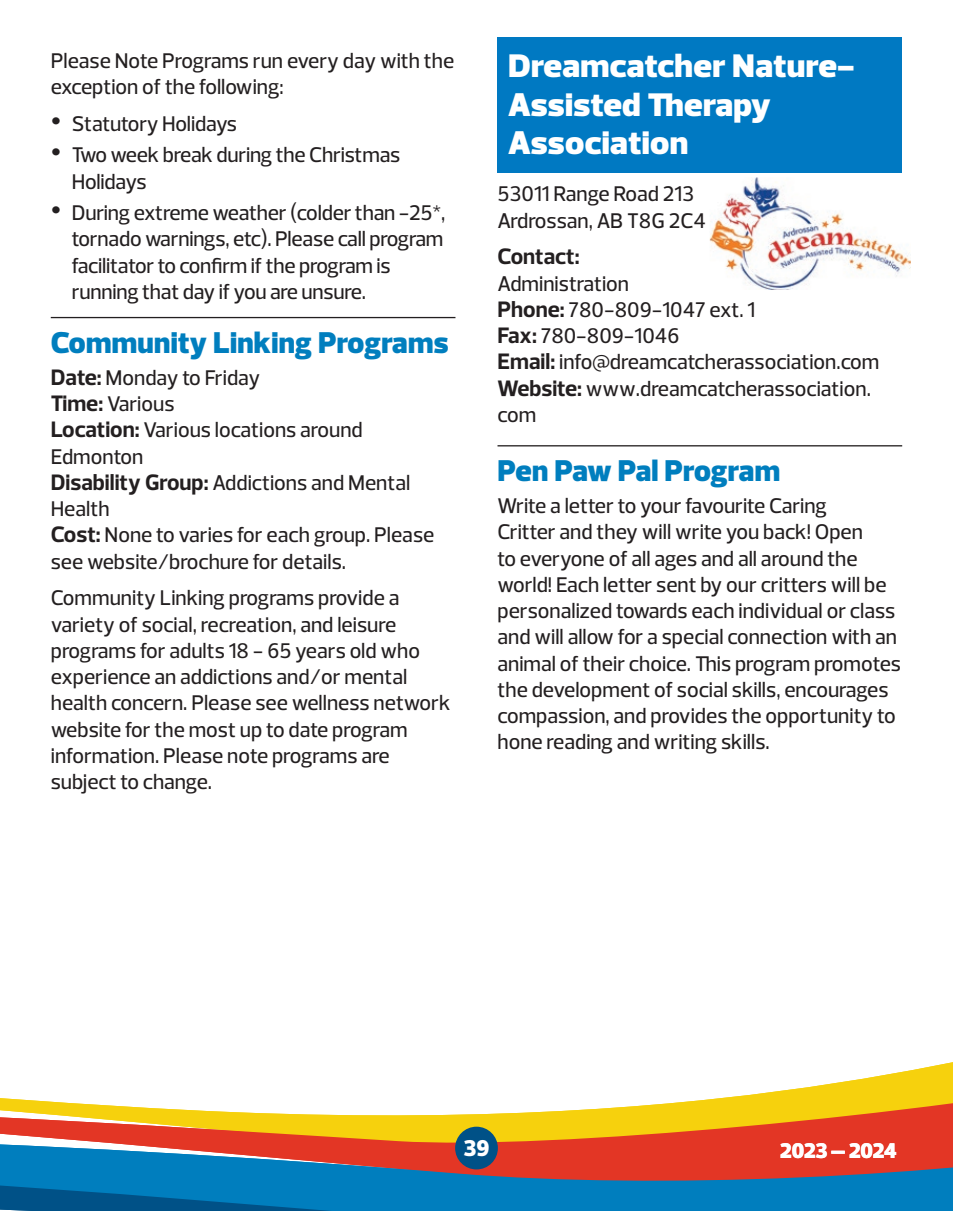
<style>
.page{position:relative;width:953px;height:1211px;background:#fff}
.page>*{position:absolute;margin:0;border:0;box-sizing:border-box;transform-origin:0 0}
.t1{font:900 33.25px/38.5px "Prelo";letter-spacing:.01em;color:#fff;scale:1.05 1}
.t2{font:900 30.62px "Prelo";letter-spacing:.01em;color:#007ebe}
.t3{font:900 30.62px "Prelo";letter-spacing:-.015em;color:#007ebe}
.t4{font:900 23.28px "Prelo";color:#fff}
.t5{font:700 22.75px "Prelo";color:#231f20}
.t6{font:500 21.7px/26.2px "Prelo";color:#231f20}
.t7{font:900 21.7px "Prelo";letter-spacing:-.01em;color:#fff}
.s1{font-family:"Arial";font-weight:400;font-size:28.18px}
.s2{font-weight:700;font-size:22.75px}
</style>
<div class="page">
<svg style="left:0;top:1074px;width:952px;height:47px"></svg>
<svg style="left:0;top:1121px;width:952px;height:89px;background:#776a6e"></svg>
<div style="left:455px;top:1126px;width:43px;height:43px;background:#005187;border-radius:50%"></div>
<hr style="left:51px;top:317px;width:404px;height:1px;background:#231f20">
<div style="left:497px;top:37px;width:405px;height:136px;background:#0079c2"></div>
<hr style="left:497px;top:445px;width:405px;height:1px;background:#231f20">
<img style="left:709px;top:177px;width:201px;height:113px">
<p class="t6" style="left:51px;top:48px;width:405px">Please Note Programs run every day with the exception of the following:</p>
<p class="t6" style="left:51px;top:111px;width:188px"><span class="s1">•</span> Statutory Holidays</p>
<p class="t6" style="left:72px;top:142px;width:330px;text-indent:-21px"><span class="s1">•</span> Two week break during the Christmas<br>Holidays</p>
<p class="t6" style="left:72px;top:200px;width:375px;text-indent:-21px"><span class="s1">•</span> During extreme weather (colder than -25*, tornado warnings, etc). Please call program facilitator to confirm if the program is running that day if you are unsure.</p>
<h2 class="t2" style="left:51px;top:324px;width:399px">Community Linking Programs</h2>
<p class="t6" style="left:51px;top:364px;width:385px"><span class="s2">Date:</span> Monday to Friday<br><span class="s2">Time:</span> Various<br><span class="s2">Location:</span> Various locations around<br>Edmonton<br><span class="s2">Disability Group:</span> Addictions and Mental<br>Health<br><span class="s2">Cost:</span> None to varies for each group. Please see website/brochure for details.</p>
<p class="t6" style="left:51px;top:585px;width:401px">Community Linking programs provide a variety of social, recreation, and leisure programs for adults 18 - 65 years old who experience an addictions and/or mental health concern. Please see wellness network website for the most up to date program information. Please note programs are subject to change.</p>
<h1 class="t1" style="left:508px;top:47px;width:332px">Dreamcatcher Nature-<br>Assisted Therapy<br>Association</h1>
<p class="t6" style="left:497px;top:181px;width:210px">53011 Range Road 213<br>Ardrossan, AB T8G 2C4</p>
<p class="t5" style="left:497px;top:243px;width:84px">Contact:</p>
<p class="t6" style="left:497px;top:270px;width:383px">Administration<br><span class="s2">Phone:</span> 780-809-1047 ext. 1<br><span class="s2">Fax:</span> 780-809-1046<br><span class="s2">Email:</span> info@dreamcatcherassociation.com<br><span class="s2">Website:</span> www.dreamcatcherassociation. com</p>
<h2 class="t3" style="left:497px;top:452px;width:284px">Pen Paw Pal Program</h2>
<p class="t6" style="left:497px;top:492px;width:405px">Write a letter to your favourite Caring<br>Critter and they will write you back! Open<br>to everyone of all ages and all around the world! Each letter sent by our critters will be personalized towards each individual or class and will allow for a special connection with an animal of their choice. This program promotes the development of social skills, encourages compassion, and provides the opportunity to hone reading and writing skills.</p>
<p class="t4" style="left:463px;top:1133px;width:27px">39</p>
<p class="t7" style="left:780px;top:1136px;width:118px">2023 – 2024</p>
</div>
